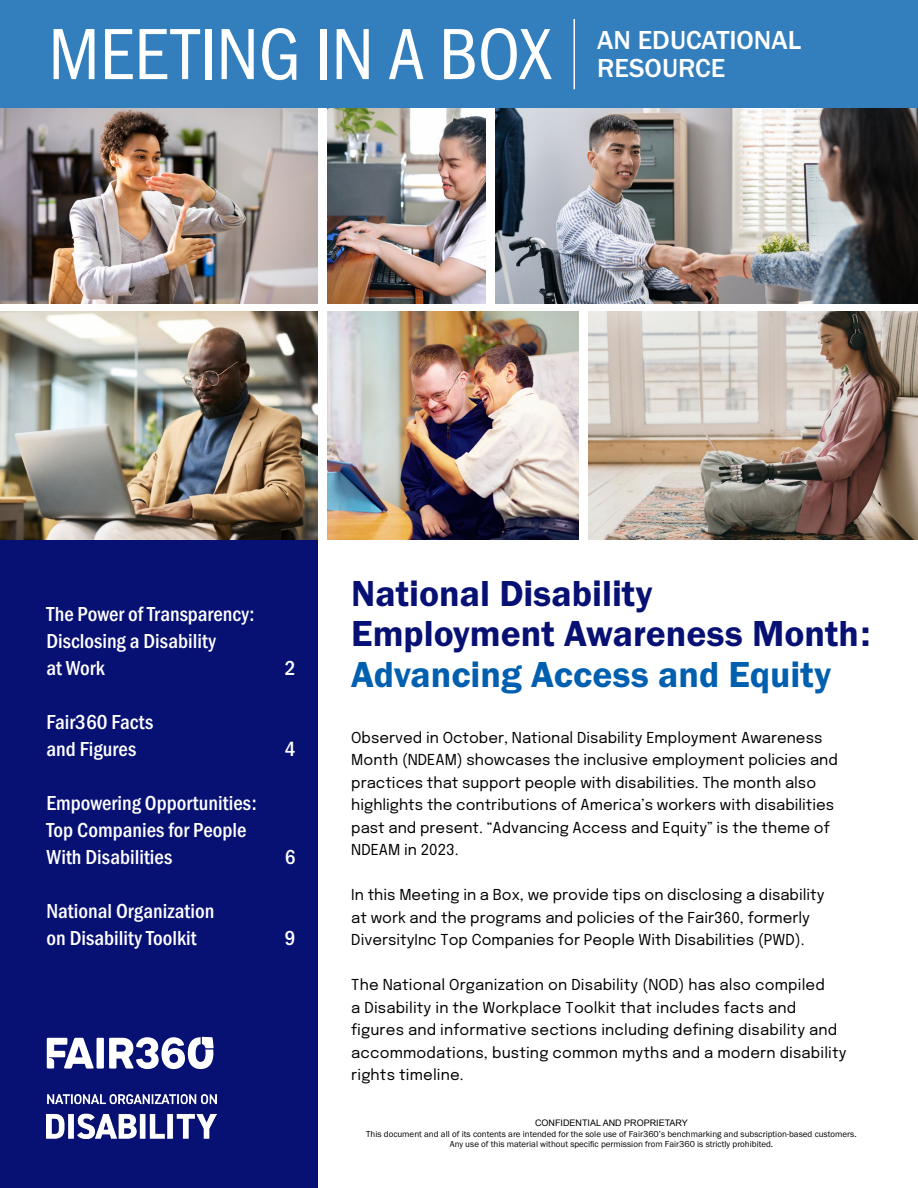
<style>
.page{position:relative;width:918px;height:1188px;background:#fff}
.page>*{position:absolute;margin:0;border:0;box-sizing:border-box;transform-origin:0 0}
.MIB_Title_Cover{font:75px "Franklin Gothic URW Cond";color:#fff}
.t1{font:37.5px "Franklin Gothic URW Dem";color:#071073}
.t2{font:37.5px "Franklin Gothic URW Dem";color:#005fae}
.t3{font:500 27px/28.5px "Franklin Gothic URW";color:#fff}
.TOC_Cover{font:500 21px/27px "Franklin Gothic URW Cond";color:#fff}
.Body{font:15px/22.5px "Epilogue";color:#000}
.t4{font:9px/10.5px "Franklin Gothic URW Boo";color:#000;text-align:center}
.s1{font-family:"Arial"}
</style>
<div class="page">
<div style="left:0;top:540px;width:317px;height:648px;background:#071073"></div>
<div style="left:0;top:0;width:918px;height:109px;background:#337fbe"></div>
<hr style="left:574px;top:19px;width:1px;height:70px;background:#fff">
<svg style="left:0;top:109px;width:918px;height:431px"></svg>
<div style="left:97px;top:1038px;width:7px;height:31px;background:#fff"></div>
<svg style="left:109px;top:1037px;width:105px;height:32px"></svg>
<svg style="left:47px;top:1038px;width:47px;height:31px"></svg>
<img style="left:47px;top:1095px;width:169px;height:43px">
<img style="left:0;top:312px;width:317px;height:228px">
<img style="left:328px;top:109px;width:158px;height:194px">
<img style="left:496px;top:109px;width:422px;height:194px">
<img style="left:328px;top:312px;width:250px;height:228px">
<img style="left:588px;top:312px;width:330px;height:228px">
<img style="left:0;top:109px;width:317px;height:194px">
<p class="MIB_Title_Cover" style="left:49px;top:0;width:504px">MEETING IN A BOX</p>
<p class="t3" style="left:597px;top:25px;width:205px">AN EDUCATIONAL<br>RESOURCE</p>
<p class="TOC_Cover" style="left:47px;top:599px;width:210px">The Power of Transparency:<br>Disclosing a Disability</p>
<p class="TOC_Cover" style="left:47px;top:653px;width:60px">at Work</p>
<p class="TOC_Cover" style="left:47px;top:707px;width:108px">Fair360 Facts</p>
<p class="TOC_Cover" style="left:47px;top:734px;width:91px">and Figures</p>
<p class="TOC_Cover" style="left:47px;top:788px;width:212px">Empowering Opportunities:<br>Top Companies for People<br>With Disabilities</p>
<p class="TOC_Cover" style="left:47px;top:896px;width:169px">National Organization</p>
<p class="TOC_Cover" style="left:47px;top:923px;width:152px">on Disability Toolkit</p>
<p class="TOC_Cover" style="left:285px;top:653px;width:12px">2</p>
<p class="TOC_Cover" style="left:285px;top:734px;width:12px">4</p>
<p class="TOC_Cover" style="left:285px;top:842px;width:12px">6</p>
<p class="TOC_Cover" style="left:285px;top:923px;width:12px">9</p>
<p class="t1" style="left:351px;top:570px;width:303px">National Disability</p>
<p class="t1" style="left:351px;top:610px;width:521px">Employment Awareness Month:</p>
<p class="t2" style="left:351px;top:651px;width:481px">Advancing Access and Equity</p>
<p class="Body" style="left:351px;top:725px;width:488px">Observed in October, National Disability Employment Awareness Month (NDEAM) showcases the inclusive employment policies and practices that support people with disabilities. The month also highlights the contributions of America’s workers with disabilities past and present. “Advancing Access and Equity” is the theme of NDEAM in 2023.</p>
<p class="Body" style="left:351px;top:883px;width:475px">In this Meeting in a Box, we provide tips on disclosing a disability at work and the programs and policies of the Fair360, formerly<br>DiversityInc Top Companies for People With Disabilities (PWD).</p>
<p class="Body" style="left:351px;top:973px;width:497px">The National Organization on Disability (NOD) has also compiled<br>a Disability in the Workplace Toolkit that includes facts and figures and informative sections including defining disability and accommodations, busting common myths and a modern disability rights timeline.</p>
<p class="t4" style="left:366px;top:1118px;width:492px"><span class="s1">CONFIDENTIAL AND PROPRIETARY<br></span>This document and all of its contents are intended for the sole use of Fair360’s benchmarking and subscription-based customers.<br>Any use of this material without specific permission from Fair360 is strictly prohibited.</p>
</div>
